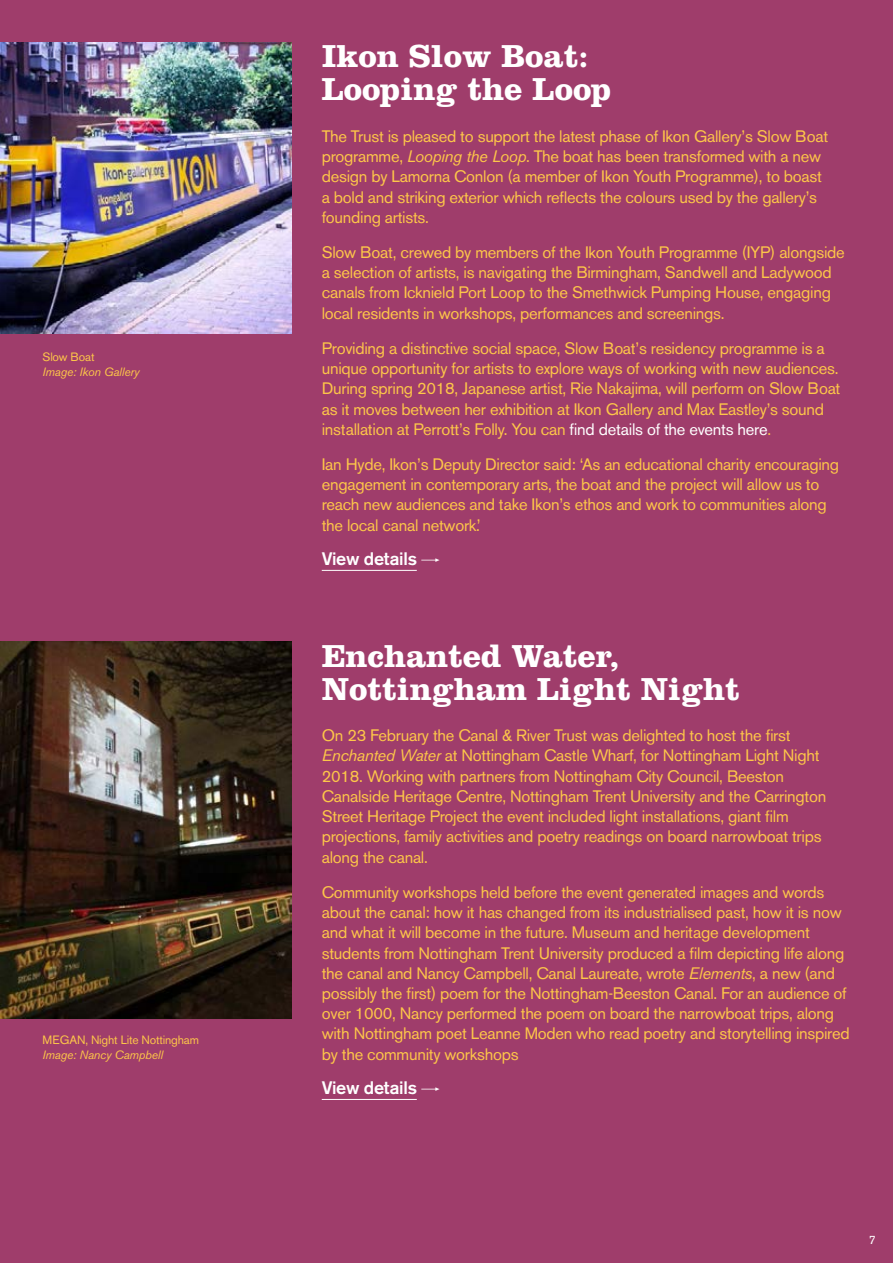
<style>
.page{position:relative;width:893px;height:1263px;background:#9f3d6b}
.page>*{position:absolute;margin:0;border:0;box-sizing:border-box;transform-origin:0 0}
.t1{font:700 33px/33px "Clarendon";color:#fff}
.t2{font:500 18px "Akzidenz Grotesk BE";letter-spacing:-.015em;color:#fff}
.t3{font:16.5px/20.2px "Akzidenz Grotesk BE";letter-spacing:-.015em;color:#fdc649}
.t4{font:italic 12px "Akzidenz Grotesk BE";letter-spacing:-.015em;color:#fdc649}
.t5{font:12px "Akzidenz Grotesk BE";letter-spacing:-.015em;color:#fdc649}
.t6{font:12px "Akzidenz Grotesk BE";color:#fff}
.s1{font-style:italic}
.s2{color:#fff}
.s3{font-family:"Yuppy SC";font-weight:400}
</style>
<div class="page">
<img style="left:0;top:642px;width:292px;height:376px">
<hr style="left:322px;top:1099px;width:95px;height:1px;background:#fff">
<img style="left:0;top:43px;width:292px;height:291px">
<hr style="left:322px;top:570px;width:95px;height:1px;background:#fff">
<p class="t5" style="left:43px;top:350px;width:54px">Slow Boat</p>
<p class="t4" style="left:43px;top:364px;width:99px">Image: Ikon Gallery</p>
<p class="t5" style="left:43px;top:1033px;width:158px">MEGAN, Night Lite Nottingham</p>
<p class="t4" style="left:43px;top:1047px;width:122px">Image: Nancy Campbell</p>
<h1 class="t1" style="left:322px;top:39px;width:291px">Ikon Slow Boat:<br>Looping the Loop</h1>
<p class="t3" style="left:322px;top:126px;width:508px">The Trust is pleased to support the latest phase of Ikon Gallery’s Slow Boat programme, <span class="s1">Looping the Loop</span>. The boat has been transformed with a new design by Lamorna Conlon (a member of Ikon Youth Programme), to boast a bold and striking exterior which reflects the colours used by the gallery’s founding artists.</p>
<p class="t3" style="left:322px;top:242px;width:524px">Slow Boat, crewed by members of the Ikon Youth Programme (IYP) alongside a selection of artists, is navigating the Birmingham, Sandwell and Ladywood canals from Icknield Port Loop to the Smethwick Pumping House, engaging local residents in workshops, performances and screenings.</p>
<p class="t3" style="left:322px;top:338px;width:520px">Providing a distinctive social space, Slow Boat’s residency programme is a unique opportunity for artists to explore ways of working with new audiences.<br>During spring 2018, Japanese artist, Rie Nakajima, will perform on Slow Boat as it moves between her exhibition at Ikon Gallery and Max Eastley’s sound installation at Perrott’s Folly. You can <span class="s2">find details of the events here</span>.</p>
<p class="t3" style="left:322px;top:454px;width:519px">Ian Hyde, Ikon’s Deputy Director said: ‘As an educational charity encouraging engagement in contemporary arts, the boat and the project will allow us to reach new audiences and take Ikon’s ethos and work to communities along the local canal network.’</p>
<p class="t2" style="left:322px;top:548px;width:119px">View details <span class="s3">→</span></p>
<h1 class="t1" style="left:322px;top:639px;width:419px">Enchanted Water,<br>Nottingham Light Night</h1>
<p class="t3" style="left:322px;top:725px;width:506px">On 23 February the Canal &amp; River Trust was delighted to host the first <span class="s1">Enchanted Water</span> at Nottingham Castle Wharf, for Nottingham Light Night 2018. Working with partners from Nottingham City Council, Beeston Canalside Heritage Centre, Nottingham Trent University and the Carrington Street Heritage Project the event included light installations, giant film projections, family activities and poetry readings on board narrowboat trips along the canal.</p>
<p class="t3" style="left:322px;top:882px;width:529px">Community workshops held before the event generated images and words about the canal: how it has changed from its industrialised past, how it is now and what it will become in the future. Museum and heritage development students from Nottingham Trent University produced a film depicting life along the canal and Nancy Campbell, Canal Laureate, wrote <span class="s1">Elements</span>, a new (and possibly the first) poem for the Nottingham-Beeston Canal. For an audience of over 1000, Nancy performed the poem on board the narrowboat trips, along with Nottingham poet Leanne Moden who read poetry and storytelling inspired by the community workshops</p>
<p class="t2" style="left:322px;top:1077px;width:119px">View details <span class="s3">→</span></p>
<p class="t6" style="left:869px;top:1232px;width:8px">7</p>
</div>
